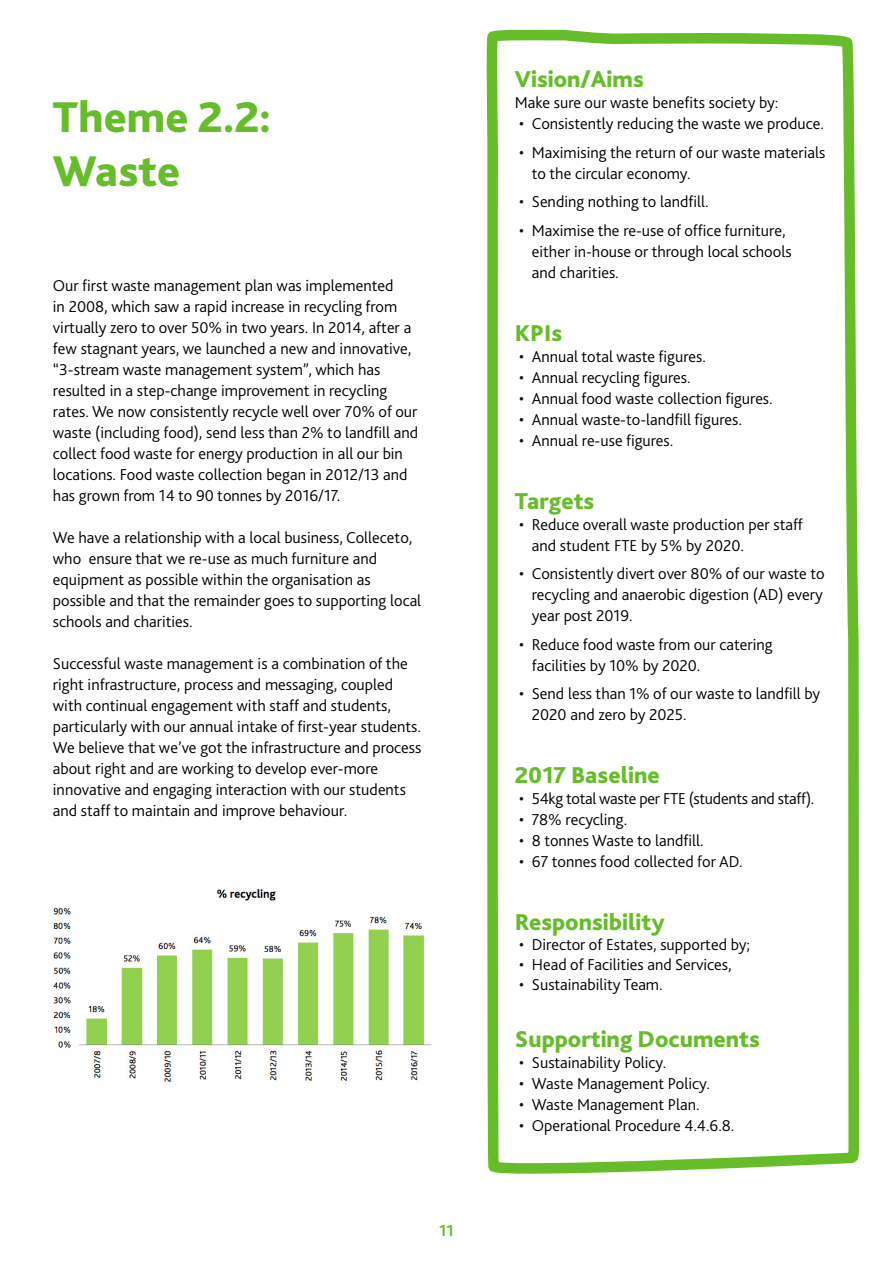
<style>
.page{position:relative;width:893px;height:1263px;background:#fff}
.page>*{position:absolute;margin:0;border:0;box-sizing:border-box;transform-origin:0 0}
.t1{font:800 45px/54px "Bliss 2";color:#66bc29}
.t2{font:800 24px "Bliss 2";color:#66bc29}
.t3{font:300 16.5px/21px "Bliss 2";color:#000}
.t4{font:300 16.5px "Bliss 2";letter-spacing:-.02em;color:#000}
.t5{font:700 16.5px "Bliss 2";color:#66bc29}
</style>
<div class="page">
<img style="left:53px;top:888px;width:379px;height:195px">
<svg style="left:486px;top:29px;width:373px;height:1145px"></svg>
<h1 class="t1" style="left:53px;top:90px;width:220px">Theme 2.2:<br>Waste</h1>
<p class="t3" style="left:53px;top:275px;width:367px">Our first waste management plan was implemented<br>in 2008, which saw a rapid increase in recycling from virtually zero to over 50% in two years. In 2014, after a few stagnant years, we launched a new and innovative, “3-stream waste management system”, which has resulted in a step-change improvement in recycling rates. We now consistently recycle well over 70% of our waste (including food), send less than 2% to landfill and collect food waste for energy production in all our bin locations. Food waste collection began in 2012/13 and has grown from 14 to 90 tonnes by 2016/17.</p>
<p class="t3" style="left:53px;top:527px;width:370px">We have a relationship with a local business, Colleceto, who ensure that we re-use as much furniture and equipment as possible within the organisation as possible and that the remainder goes to supporting local schools and charities.</p>
<p class="t3" style="left:53px;top:653px;width:370px">Successful waste management is a combination of the right infrastructure, process and messaging, coupled with continual engagement with staff and students, particularly with our annual intake of first-year students.<br>We believe that we’ve got the infrastructure and process about right and are working to develop ever-more innovative and engaging interaction with our students and staff to maintain and improve behaviour.</p>
<p class="t5" style="left:439px;top:1221px;width:16px">11</p>
<h2 class="t2" style="left:515px;top:64px;width:130px">Vision/Aims</h2>
<p class="t3" style="left:515px;top:92px;width:265px">Make sure our waste benefits society by:</p>
<p class="t3" style="left:519px;top:113px;width:306px">• Consistently reducing the waste we produce.</p>
<p class="t3" style="left:532px;top:142px;width:295px;text-indent:-13px">• Maximising the return of our waste materials to the circular economy.</p>
<p class="t3" style="left:519px;top:191px;width:191px">• Sending nothing to landfill.</p>
<p class="t3" style="left:532px;top:220px;width:261px;text-indent:-13px">• Maximise the re-use of office furniture, either in-house or through local schools and charities.</p>
<h2 class="t2" style="left:515px;top:318px;width:49px">KPIs</h2>
<p class="t3" style="left:519px;top:346px;width:188px">• Annual total waste figures.</p>
<p class="t3" style="left:519px;top:367px;width:173px">• Annual recycling figures.</p>
<p class="t3" style="left:519px;top:388px;width:255px">• Annual food waste collection figures.</p>
<p class="t3" style="left:519px;top:409px;width:224px">• Annual waste-to-landfill figures.</p>
<p class="t3" style="left:519px;top:430px;width:156px">• Annual re-use figures.</p>
<h2 class="t2" style="left:515px;top:486px;width:81px">Targets</h2>
<p class="t3" style="left:532px;top:514px;width:273px;text-indent:-13px">• Reduce overall waste production per staff and student FTE by 5% by 2020.</p>
<p class="t3" style="left:532px;top:563px;width:294px;text-align:justify;text-indent:-13px">• Consistently divert over 80% of our waste to recycling and anaerobic digestion (AD) every year post 2019.</p>
<p class="t3" style="left:532px;top:634px;width:242px;text-indent:-13px">• Reduce food waste from our catering facilities by 10% by 2020.</p>
<p class="t3" style="left:532px;top:683px;width:290px;text-indent:-13px">• Send less than 1% of our waste to landfill by<br>2020 and zero by 2025.</p>
<h2 class="t2" style="left:515px;top:760px;width:147px">2017 Baseline</h2>
<p class="t4" style="left:519px;top:789px;width:297px">• 54kg total waste per FTE (students and staff).</p>
<p class="t3" style="left:519px;top:809px;width:110px">• 78% recycling.</p>
<p class="t3" style="left:519px;top:830px;width:186px">• 8 tonnes Waste to landfill.</p>
<p class="t3" style="left:519px;top:851px;width:225px">• 67 tonnes food collected for AD.</p>
<h2 class="t2" style="left:515px;top:907px;width:151px">Responsibility</h2>
<p class="t3" style="left:519px;top:934px;width:232px">• Director of Estates, supported by;</p>
<p class="t3" style="left:519px;top:954px;width:214px">• Head of Facilities and Services,</p>
<p class="t3" style="left:519px;top:974px;width:145px">• Sustainability Team.</p>
<h2 class="t2" style="left:515px;top:1024px;width:247px">Supporting Documents</h2>
<p class="t3" style="left:519px;top:1052px;width:149px">• Sustainability Policy.</p>
<p class="t3" style="left:519px;top:1073px;width:192px">• Waste Management Policy.</p>
<p class="t3" style="left:519px;top:1094px;width:182px">• Waste Management Plan.</p>
<p class="t3" style="left:519px;top:1115px;width:217px">• Operational Procedure 4.4.6.8.</p>
</div>
